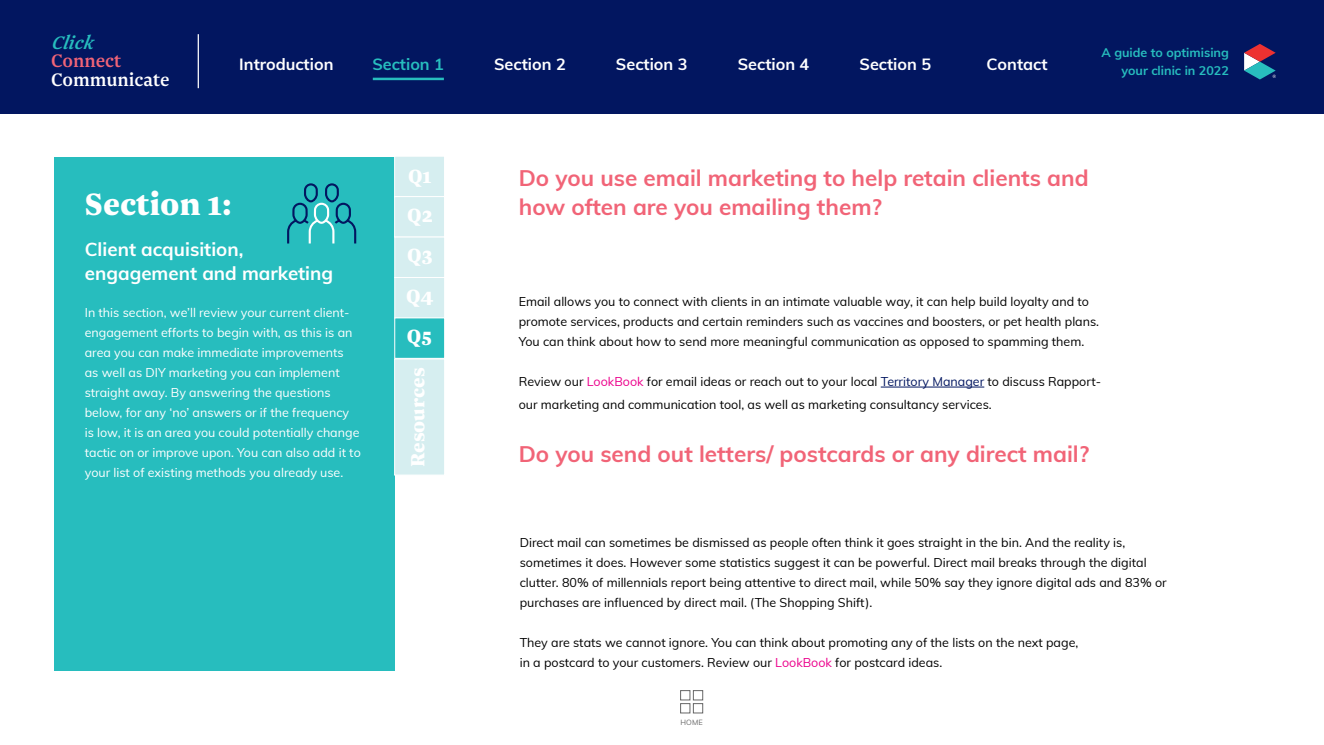
<style>
.page{position:relative;width:1324px;height:745px;background:#fff}
.page>*{position:absolute;margin:0;border:0;box-sizing:border-box;transform-origin:0 0}
.t1{font:900 36.25px "Newzald";color:#fff}
.t2{font:700 22.5px/28.8px "Muli";color:#f16477}
.t3{font:900 22.5px/40.2px "Newzald";color:#fff}
.t4{font:500 21.25px "Newzald";color:#fff}
.t5{font:500 21.25px "Newzald";color:#f16477}
.t6{font:italic 500 21.25px "Newzald";color:#27bdbe}
.t7{font:700 18.75px/23.8px "Muli";color:#fff}
.t8{font:700 16.25px "Muli";color:#fff}
.t9{font:700 16.25px "Muli";color:#27bdbe}
.t10{font:12.5px/20px "Muli";color:#000}
.t11{font:12.5px/20px "Muli";color:#fff}
.t12{font:700 12.5px/17.5px "Muli";color:#27bdbe;text-align:right}
.t13{font:7.38px "Muli";color:#676767}
.s1{color:#ec008c}
.s2{color:#021660}
</style>
<div class="page">
<div style="left:0;top:0;width:1323px;height:113px;background:#021660"></div>
<svg style="left:1244px;top:44px;width:31px;height:35px"></svg>
<hr style="left:198px;top:34px;width:1px;height:54px;background:#fff">
<hr style="left:373px;top:78px;width:71px;height:2px;background:#27bdbe">
<div style="left:680px;top:690px;width:10px;height:9px;border:1px solid #676767"></div>
<div style="left:680px;top:703px;width:10px;height:9px;border:1px solid #676767"></div>
<div style="left:693px;top:690px;width:10px;height:9px;border:1px solid #676767"></div>
<div style="left:693px;top:703px;width:10px;height:9px;border:1px solid #676767"></div>
<hr style="left:880px;top:386px;width:104px;height:1px;background:#021660">
<div style="left:54px;top:156px;width:340px;height:514px;background:#27bdbe"></div>
<svg style="left:287px;top:183px;width:69px;height:60px"></svg>
<div style="left:394px;top:156px;width:51px;height:41px;background:#d6eef0;border:1px solid #fff"></div>
<div style="left:394px;top:196px;width:51px;height:41px;background:#d6eef0;border:1px solid #fff"></div>
<div style="left:394px;top:236px;width:51px;height:41px;background:#d6eef0;border:1px solid #fff"></div>
<div style="left:394px;top:277px;width:51px;height:41px;background:#d6eef0;border:1px solid #fff"></div>
<div style="left:394px;top:317px;width:51px;height:41px;background:#27bdbe;border:1px solid #fff"></div>
<div style="left:394px;top:358px;width:51px;height:117px;background:#d6eef0;border:1px solid #fff"></div>
<h3 class="t6" style="left:51px;top:29px;width:49px">Click</h3>
<h3 class="t5" style="left:51px;top:48px;width:72px">Connect</h3>
<h3 class="t4" style="left:51px;top:66px;width:120px">Communicate</h3>
<h3 class="t8" style="left:239px;top:52px;width:96px">Introduction</h3>
<h3 class="t9" style="left:372px;top:52px;width:73px">Section 1</h3>
<h3 class="t8" style="left:494px;top:52px;width:73px">Section 2</h3>
<h3 class="t8" style="left:616px;top:52px;width:73px">Section 3</h3>
<h3 class="t8" style="left:737px;top:52px;width:73px">Section 4</h3>
<h3 class="t8" style="left:859px;top:52px;width:73px">Section 5</h3>
<h3 class="t8" style="left:986px;top:52px;width:62px">Contact</h3>
<p class="t12" style="left:1101px;top:43px;width:129px">A guide to optimising your clinic in 2022</p>
<h1 class="t1" style="left:85px;top:179px;width:150px">Section 1:</h1>
<h3 class="t7" style="left:85px;top:236px;width:250px">Client acquisition, engagement and marketing</h3>
<p class="t11" style="left:85px;top:301px;width:277px">In this section, we’ll review your current client&shy;engagement efforts to begin with, as this is an area you can make immediate improvements<br>as well as DIY marketing you can implement straight away. By answering the questions below, for any ‘no’ answers or if the frequency is low, it is an area you could potentially change tactic on or improve upon. You can also add it to your list of existing methods you already use.</p>
<h2 class="t3" style="left:408px;top:155px;width:25px">Q1</h2>
<h2 class="t3" style="left:407px;top:194px;width:27px;line-height:39.2px">Q2<br>Q3</h2>
<h2 class="t3" style="left:406px;top:275px;width:29px">Q4<br>Q5</h2>
<h2 class="t3" style="left:396px;top:467px;width:101px;rotate:-90deg">Resources</h2>
<h2 class="t2" style="left:519px;top:162px;width:571px">Do you use email marketing to help retain clients and how often are you emailing them?</h2>
<p class="t10" style="left:519px;top:291px;width:582px">Email allows you to connect with clients in an intimate valuable way, it can help build loyalty and to promote services, products and certain reminders such as vaccines and boosters, or pet health plans.<br>You can think about how to send more meaningful communication as opposed to spamming them.</p>
<p class="t10" style="left:519px;top:369px;width:584px;line-height:22.5px">Review our <span class="s1">LookBook</span> for email ideas or reach out to your local <span class="s2">Territory Manager</span> to discuss Rapport&shy;our marketing and communication tool, as well as marketing consultancy services.</p>
<h2 class="t2" style="left:519px;top:438px;width:572px">Do you send out letters/ postcards or any direct mail?</h2>
<p class="t10" style="left:519px;top:531px;width:648px">Direct mail can sometimes be dismissed as people often think it goes straight in the bin. And the reality is, sometimes it does. However some statistics suggest it can be powerful. Direct mail breaks through the digital clutter. 80% of millennials report being attentive to direct mail, while 50% say they ignore digital ads and 83% or purchases are influenced by direct mail. (The Shopping Shift).</p>
<p class="t10" style="left:519px;top:631px;width:560px">They are stats we cannot ignore. You can think about promoting any of the lists on the next page, in a postcard to your customers. Review our <span class="s1">LookBook</span> for postcard ideas.</p>
<p class="t13" style="left:680px;top:716px;width:24px">HOME</p>
</div>
